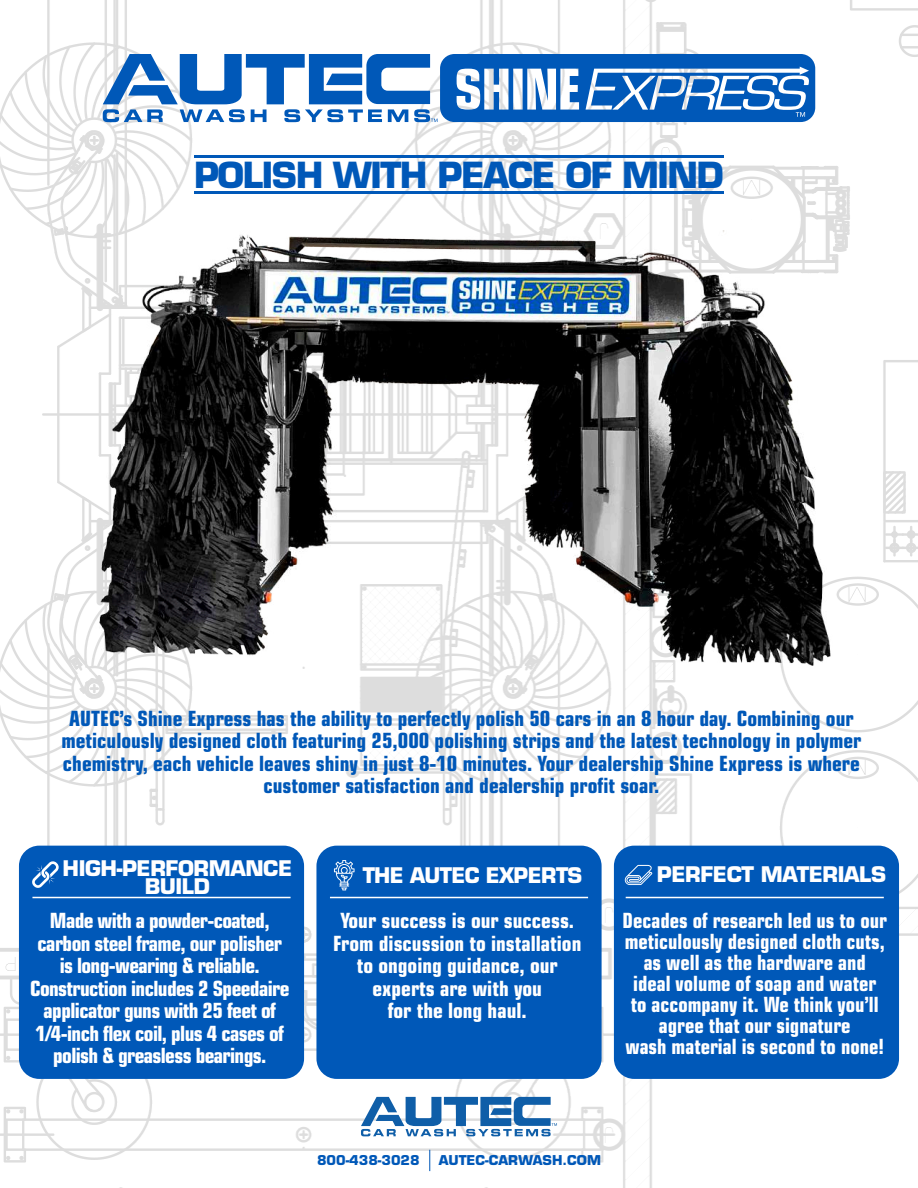
<style>
.page{position:relative;width:918px;height:1188px;background:#fff}
.page>*{position:absolute;margin:0;border:0;box-sizing:border-box;transform-origin:0 0}
.t1{font:700 35.1px "Eurostile";letter-spacing:-.04em;color:#0058b8}
.t2{font:700 condensed 21px/22.5px "Eurostile";color:#0058b8;text-align:center}
.t3{font:700 condensed 21px/22.5px "Eurostile";letter-spacing:-.03em;color:#fff;text-align:center}
.t4{font:700 condensed 21px/21px "Eurostile";color:#fff;text-align:center;scale:.96 1}
.t5{font:700 condensed 21px/22.5px "Eurostile";color:#fff;text-align:center}
.t6{font:700 21px/18px "Eurostile";letter-spacing:-.02em;color:#fff;text-align:center}
.t7{font:700 13.2px "Eurostile";color:#0058b8}
</style>
<div class="page">
<img style="left:0;top:0;width:918px;height:1188px">
<svg style="left:103px;top:54px;width:712px;height:68px"></svg>
<img style="left:68px;top:216px;width:796px;height:473px">
<hr style="left:194px;top:156px;width:530px;height:2px;background:#0058b8">
<hr style="left:194px;top:191px;width:530px;height:3px;background:#0058b8">
<svg style="left:361px;top:1097px;width:196px;height:39px"></svg>
<svg style="left:429px;top:1150px;width:1px;height:21px"></svg>
<div style="left:19px;top:846px;width:285px;height:233px;background:#0058b8;border-radius:20px"></div>
<div style="left:316px;top:846px;width:286px;height:233px;background:#0058b8;border-radius:20px"></div>
<div style="left:614px;top:846px;width:285px;height:233px;background:#0058b8;border-radius:20px"></div>
<hr style="left:32px;top:897px;width:259px;height:1px;background:#fff">
<hr style="left:330px;top:897px;width:258px;height:1px;background:#fff">
<hr style="left:626px;top:897px;width:258px;height:1px;background:#fff">
<svg style="left:32px;top:861px;width:27px;height:27px"></svg>
<svg style="left:334px;top:860px;width:21px;height:30px"></svg>
<svg style="left:625px;top:865px;width:27px;height:20px"></svg>
<h1 class="t1" style="left:194px;top:153px;width:531px">POLISH WITH PEACE OF MIND</h1>
<p class="t2" style="left:61px;top:707px;width:801px">AUTEC’s Shine Express has the ability to perfectly polish 50 cars in an 8 hour day. Combining our meticulously designed cloth featuring 25,000 polishing strips and the latest technology in polymer chemistry, each vehicle leaves shiny in just 8-10 minutes. Your dealership Shine Express is where customer satisfaction and dealership profit soar.</p>
<p class="t6" style="left:63px;top:859px;width:231px">HIGH-PERFORMANCE<br>BUILD</p>
<p class="t6" style="left:363px;top:866px;width:221px">THE AUTEC EXPERTS</p>
<p class="t6" style="left:657px;top:866px;width:231px">PERFECT MATERIALS</p>
<p class="t3" style="left:30px;top:909px;width:261px">Made with a powder-coated, carbon steel frame, our polisher is long-wearing &amp; reliable.<br>Construction includes 2 Speedaire applicator guns with 25 feet of<br>1/4-inch flex coil, plus 4 cases of polish &amp; greasless bearings.</p>
<p class="t5" style="left:333px;top:909px;width:250px">Your success is our success.<br>From discussion to installation to ongoing guidance, our experts are with you<br>for the long haul.</p>
<p class="t4" style="left:623px;top:910px;width:277px">Decades of research led us to our meticulously designed cloth cuts, as well as the hardware and ideal volume of soap and water<br>to accompany it. We think you’ll agree that our signature<br>wash material is second to none!</p>
<p class="t7" style="left:317px;top:1152px;width:104px">800-438-3028</p>
<p class="t7" style="left:439px;top:1152px;width:164px">AUTEC-CARWASH.COM</p>
</div>
